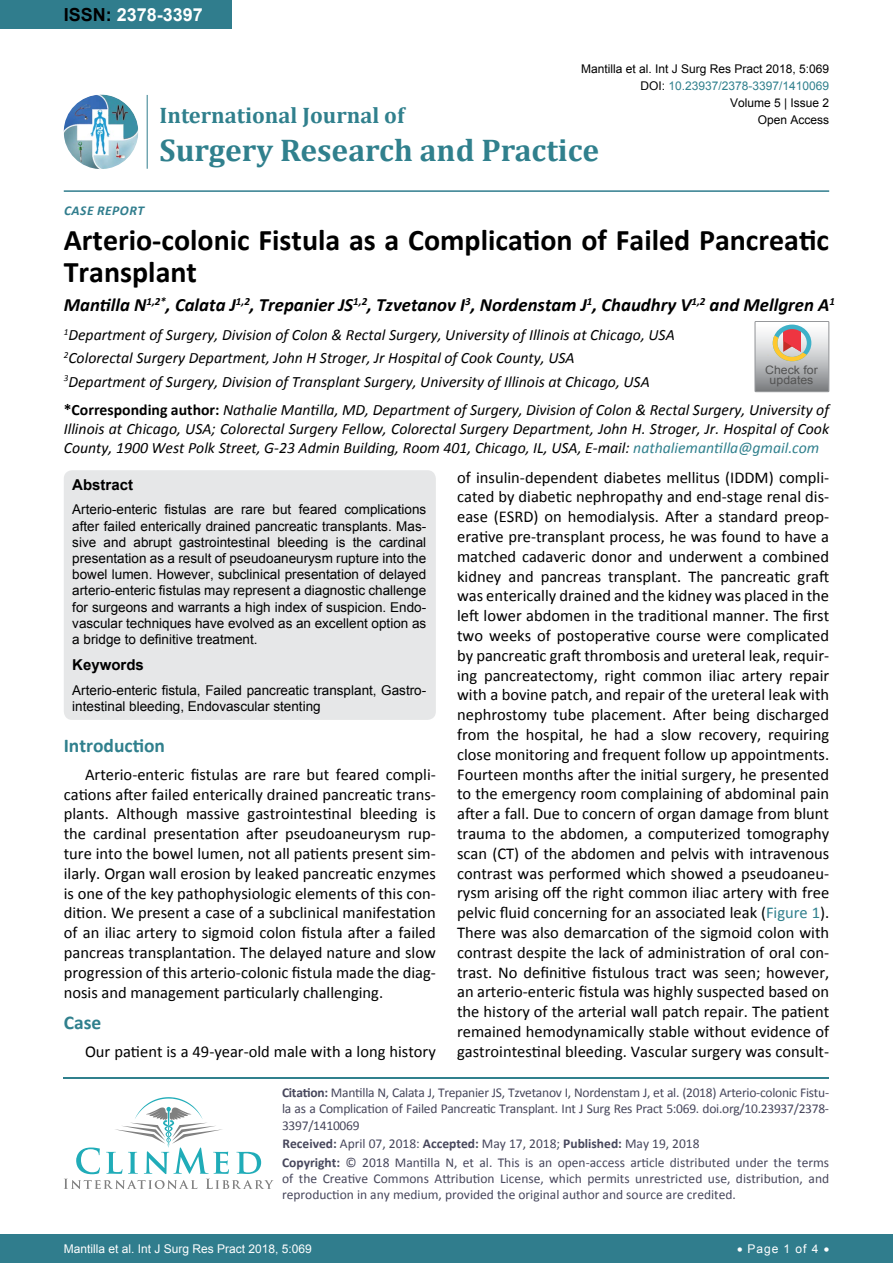
<style>
.page{position:relative;width:893px;height:1263px;background:#fff}
.page>*{position:absolute;margin:0;border:0;box-sizing:border-box;transform-origin:0 0}
.t1{font:700 31.5px "Cambria";color:#30808d}
.t2{font:700 30px/31.5px "Calibri";color:#000}
.t3{font:700 22.5px "Cambria";color:#30808d}
.t4{font:700 19.5px "Calibri";color:#30808d}
.t5{font:italic 700 18.75px "Calibri";color:#000}
.t6{font:700 18px "Arial";color:#fff}
.t7{font:16.5px/19.8px "Calibri";color:#000;text-align:justify}
.t8{font:italic 15.75px/23.1px "Calibri";color:#000}
.t9{font:700 15px "Arial";color:#000}
.t10{font:13.5px/16.2px "Arial";color:#000;text-align:justify}
.t11{font:13.5px/16.2px "Calibri";color:#47475c}
.t12{font:italic 700 13.5px "Calibri";letter-spacing:.04em;color:#307d8d}
.t13{font:12px "Arial";color:#000}
.t14{font:12px "Arial";color:#fff}
.t15{font:12px "Arial";color:#30808d}
.t16{font:11.7px/10.1px "Arial";color:#535353;text-align:center;scale:1.06 1}
.s1{color:#000}
.s2{font-weight:700;font-style:normal}
.s3{color:#30808d}
.s4{font-weight:700}
</style>
<div class="page">
<hr style="left:64px;top:1077px;width:765px;height:1px;background:#30808d">
<svg style="left:64px;top:1097px;width:210px;height:92px"></svg>
<div style="left:0;top:0;width:231px;height:28px;background:#307d8d"></div>
<img style="left:64px;top:95px;width:74px;height:74px;border-radius:37px">
<hr style="left:147px;top:95px;width:1px;height:74px;background:#307d8d">
<hr style="left:64px;top:190px;width:765px;height:2px;background:#307d8d">
<div style="left:0;top:1234px;width:893px;height:29px;background:#307d8d"></div>
<div style="left:64px;top:470px;width:372px;height:250px;background:#e6e7e8;border-radius:9px"></div>
<svg style="left:755px;top:321px;width:74px;height:71px;background:#bdb6b3"></svg>
<p class="t6" style="left:64px;top:2px;width:141px"><span class="s1">ISSN:</span> 2378-3397</p>
<p class="t12" style="left:64px;top:202px;width:75px">Case Report</p>
<p class="t13" style="left:581px;top:60px;width:250px">Mantilla et al. Int J Surg Res Pract 2018, 5:069</p>
<p class="t13" style="left:730px;top:95px;width:101px">Volume 5 | Issue 2</p>
<p class="t15" style="left:640px;top:78px;width:190px"><span class="s1">DOI:</span> 10.23937/2378-3397/1410069</p>
<h3 class="t3" style="left:160px;top:100px;width:246px">International Journal of</h3>
<h1 class="t1" style="left:160px;top:128px;width:441px">Surgery Research and Practice</h1>
<p class="t13" style="left:758px;top:112px;width:73px">Open Access</p>
<h2 class="t2" style="left:64px;top:223px;width:767px">Arterio-colonic Fistula as a Complication of Failed Pancreatic<br>Transplant</h2>
<p class="t5" style="left:64px;top:293px;width:773px">Mantilla N<sup>1,2*</sup>, Calata J<sup>1,2</sup>, Trepanier JS<sup>1,2</sup>, Tzvetanov I<sup>3</sup>, Nordenstam J<sup>1</sup>, Chaudhry V<sup>1,2</sup> and Mellgren A<sup>1</sup></p>
<p class="t8" style="left:64px;top:323px;width:613px"><sup>1</sup>Department of Surgery, Division of Colon &amp; Rectal Surgery, University of Illinois at Chicago, USA<br><sup>2</sup>Colorectal Surgery Department, John H Stroger, Jr Hospital of Cook County, USA<br><sup>3</sup>Department of Surgery, Division of Transplant Surgery, University of Illinois at Chicago, USA</p>
<p class="t8" style="left:64px;top:400px;width:767px;line-height:18.9px;text-align:justify"><span class="s2">*Corresponding author:</span> Nathalie Mantilla, MD, Department of Surgery, Division of Colon &amp; Rectal Surgery, University of Illinois at Chicago, USA; Colorectal Surgery Fellow, Colorectal Surgery Department, John H. Stroger, Jr. Hospital of Cook County, 1900 West Polk Street, G-23 Admin Building, Room 401, Chicago, IL, USA, E-mail: <span class="s3">nathaliemantilla@gmail.com</span></p>
<p class="t7" style="left:457px;top:467px;width:374px">of insulin-dependent diabetes mellitus (IDDM) compli&shy;cated by diabetic nephropathy and end-stage renal dis&shy;ease (ESRD) on hemodialysis. After a standard preop&shy;erative pre-transplant process, he was found to have a matched cadaveric donor and underwent a combined kidney and pancreas transplant. The pancreatic graft was enterically drained and the kidney was placed in the left lower abdomen in the traditional manner. The first two weeks of postoperative course were complicated by pancreatic graft thrombosis and ureteral leak, requir&shy;ing pancreatectomy, right common iliac artery repair with a bovine patch, and repair of the ureteral leak with nephrostomy tube placement. After being discharged from the hospital, he had a slow recovery, requiring close monitoring and frequent follow up appointments.<br>Fourteen months after the initial surgery, he presented to the emergency room complaining of abdominal pain after a fall. Due to concern of organ damage from blunt trauma to the abdomen, a computerized tomography scan (CT) of the abdomen and pelvis with intravenous contrast was performed which showed a pseudoaneu&shy;rysm arising off the right common iliac artery with free pelvic fluid concerning for an associated leak (<span class="s3">Figure 1</span>).<br>There was also demarcation of the sigmoid colon with contrast despite the lack of administration of oral con&shy;trast. No definitive fistulous tract was seen; however, an arterio-enteric fistula was highly suspected based on the history of the arterial wall patch repair. The patient remained hemodynamically stable without evidence of gastrointestinal bleeding. Vascular surgery was consult-</p>
<p class="t16" style="left:765px;top:365px;width:51px">Check for updates</p>
<p class="t9" style="left:72px;top:474px;width:62px">Abstract</p>
<p class="t10" style="left:72px;top:502px;width:355px">Arterio-enteric fistulas are rare but feared complications after failed enterically drained pancreatic transplants. Mas&shy;sive and abrupt gastrointestinal bleeding is the cardinal presentation as a result of pseudoaneurysm rupture into the bowel lumen. However, subclinical presentation of delayed arterio-enteric fistulas may represent a diagnostic challenge for surgeons and warrants a high index of suspicion. Endo&shy;vascular techniques have evolved as an excellent option as a bridge to definitive treatment.</p>
<p class="t9" style="left:72px;top:655px;width:73px">Keywords</p>
<p class="t10" style="left:72px;top:682px;width:355px">Arterio-enteric fistula, Failed pancreatic transplant, Gastro&shy;intestinal bleeding, Endovascular stenting</p>
<p class="t4" style="left:64px;top:733px;width:103px">Introduction</p>
<p class="t7" style="left:64px;top:764px;width:374px;text-indent:21px">Arterio-enteric fistulas are rare but feared compli&shy;cations after failed enterically drained pancreatic trans&shy;plants. Although massive gastrointestinal bleeding is the cardinal presentation after pseudoaneurysm rup&shy;ture into the bowel lumen, not all patients present sim&shy;ilarly. Organ wall erosion by leaked pancreatic enzymes is one of the key pathophysiologic elements of this con&shy;dition. We present a case of a subclinical manifestation of an iliac artery to sigmoid colon fistula after a failed pancreas transplantation. The delayed nature and slow progression of this arterio-colonic fistula made the diag&shy;nosis and management particularly challenging.</p>
<p class="t4" style="left:64px;top:1010px;width:39px">Case</p>
<p class="t7" style="left:85px;top:1042px;width:352px">Our patient is a 49-year-old male with a long history</p>
<p class="t11" style="left:282px;top:1084px;width:549px;text-align:justify"><span class="s4">Citation:</span> Mantilla N, Calata J, Trepanier JS, Tzvetanov I, Nordenstam J, et al. (2018) Arterio-colonic Fistu&shy;la as a Complication of Failed Pancreatic Transplant. Int J Surg Res Pract 5:069. doi.org/10.23937/2378- 3397/1410069</p>
<p class="t11" style="left:282px;top:1134px;width:549px;line-height:18.6px"><span class="s4">Received:</span> April 07, 2018: <span class="s4">Accepted:</span> May 17, 2018; <span class="s4">Published:</span> May 19, 2018<br><span class="s4">Copyright:</span> © 2018 Mantilla N, et al. This is an open-access article distributed under the terms</p>
<p class="t11" style="left:282px;top:1170px;width:549px">of the Creative Commons Attribution License, which permits unrestricted use, distribution, and reproduction in any medium, provided the original author and source are credited.</p>
<p class="t14" style="left:64px;top:1241px;width:250px">Mantilla et al. Int J Surg Res Pract 2018, 5:069</p>
<p class="t14" style="left:737px;top:1241px;width:94px">• Page 1 of 4 •</p>
</div>
